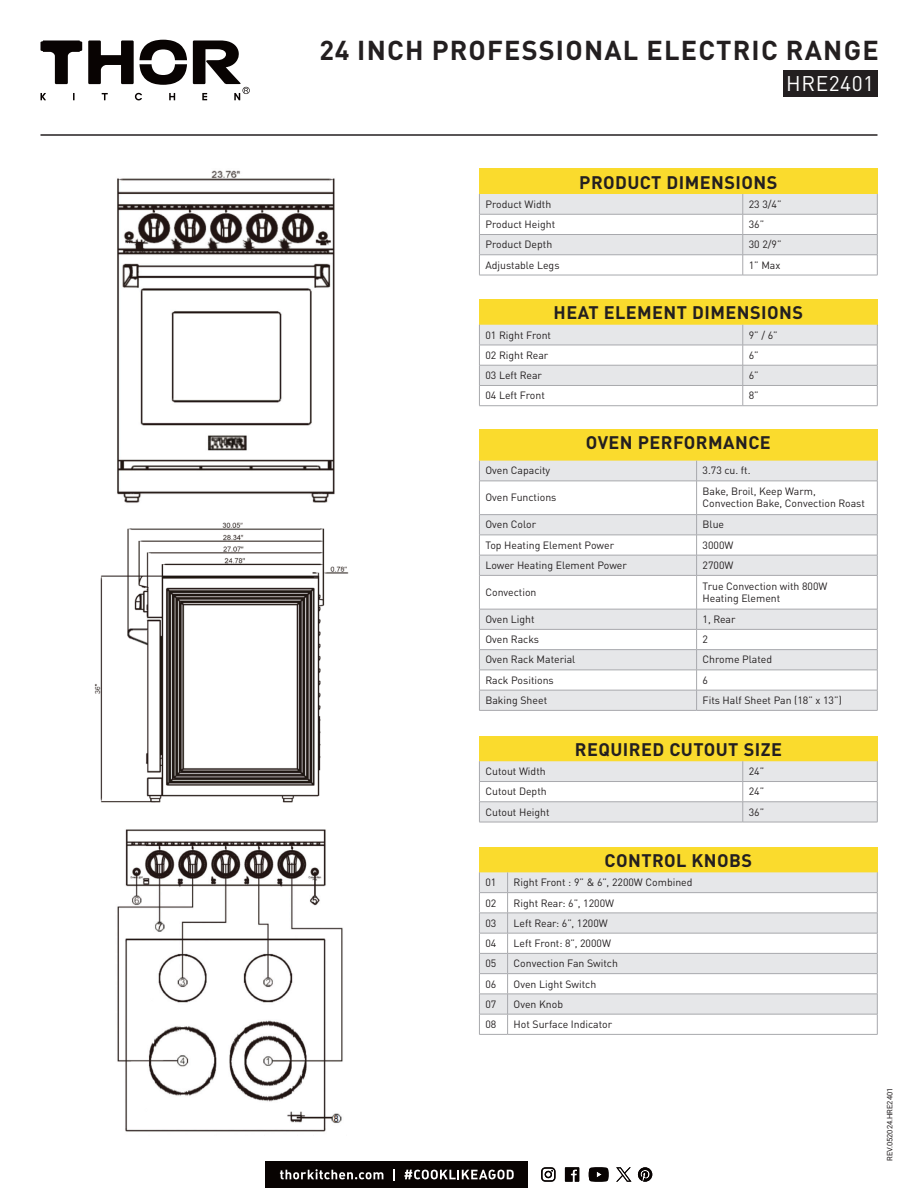
<style>
.page{position:relative;width:918px;height:1188px;background:#fff}
.page>*{position:absolute;margin:0;border:0;box-sizing:border-box;transform-origin:0 0}
.t1{font:700 27px "DIN Pro";letter-spacing:.045em;color:#231f20}
.t2{font:21px "DIN Pro";letter-spacing:.025em;color:#fff}
.t3{font:700 18px "DIN Pro";letter-spacing:.025em;color:#231f20}
.t4{font:10.5px "DIN Pro";color:#231f20}
.t5{font:7.5px "Roboto";color:#231f20}
</style>
<div class="page">
<svg style="left:88px;top:40px;width:99px;height:45px"></svg>
<svg style="left:41px;top:93px;width:5px;height:7px"></svg>
<svg style="left:73px;top:93px;width:2px;height:7px"></svg>
<svg style="left:102px;top:93px;width:6px;height:7px"></svg>
<svg style="left:135px;top:93px;width:7px;height:7px"></svg>
<svg style="left:169px;top:93px;width:6px;height:7px"></svg>
<svg style="left:193px;top:40px;width:57px;height:60px"></svg>
<svg style="left:40px;top:40px;width:42px;height:44px"></svg>
<div style="left:266px;top:1161px;width:262px;height:27px;background:#080302"></div>
<svg style="left:280px;top:1169px;width:103px;height:10px"></svg>
<svg style="left:393px;top:1169px;width:2px;height:11px"></svg>
<svg style="left:404px;top:1170px;width:110px;height:9px"></svg>
<svg style="left:541px;top:1167px;width:15px;height:15px"></svg>
<svg style="left:565px;top:1167px;width:14px;height:15px"></svg>
<svg style="left:589px;top:1167px;width:20px;height:15px"></svg>
<svg style="left:638px;top:1167px;width:14px;height:15px"></svg>
<svg style="left:616px;top:1167px;width:15px;height:15px"></svg>
<div style="left:783px;top:70px;width:95px;height:27px;background:#231f20"></div>
<hr style="left:40px;top:134px;width:838px;height:2px;background:#231f20">
<div style="left:479px;top:169px;width:399px;height:25px;background:#fadb2d"></div>
<svg style="left:479px;top:194px;width:399px;height:81px"></svg>
<hr style="left:479px;top:275px;width:264px;height:1px;background:#a8a9ad">
<hr style="left:743px;top:275px;width:134px;height:1px;background:#a8a9ad">
<div style="left:479px;top:736px;width:399px;height:25px;background:#fadb2d"></div>
<svg style="left:479px;top:761px;width:399px;height:61px"></svg>
<hr style="left:479px;top:822px;width:264px;height:1px;background:#a8a9ad">
<hr style="left:743px;top:822px;width:134px;height:1px;background:#a8a9ad">
<div style="left:479px;top:847px;width:399px;height:25px;background:#fadb2d"></div>
<svg style="left:508px;top:872px;width:369px;height:142px;fill:#e6e7e9"></svg>
<hr style="left:508px;top:892px;width:370px;height:1px;background:#a8a9ad">
<hr style="left:508px;top:913px;width:370px;height:1px;background:#a8a9ad">
<hr style="left:508px;top:933px;width:370px;height:1px;background:#a8a9ad">
<hr style="left:508px;top:953px;width:370px;height:1px;background:#a8a9ad">
<hr style="left:508px;top:973px;width:370px;height:1px;background:#a8a9ad">
<hr style="left:508px;top:994px;width:370px;height:1px;background:#a8a9ad">
<hr style="left:508px;top:1014px;width:370px;height:1px;background:#a8a9ad">
<svg style="left:877px;top:872px;width:1px;height:162px"></svg>
<svg style="left:479px;top:872px;width:29px;height:163px"></svg>
<hr style="left:508px;top:1034px;width:370px;height:1px;background:#a8a9ad">
<div style="left:479px;top:429px;width:399px;height:32px;background:#fadb2d"></div>
<svg style="left:480px;top:461px;width:397px;height:249px;fill:#e6e7e9"></svg>
<svg style="left:479px;top:461px;width:1px;height:20px"></svg>
<svg style="left:696px;top:461px;width:1px;height:20px"></svg>
<svg style="left:877px;top:461px;width:1px;height:20px"></svg>
<hr style="left:479px;top:481px;width:218px;height:1px;background:#a8a9ad">
<hr style="left:479px;top:481px;width:1px;height:33px;background:#a8a9ad">
<hr style="left:697px;top:481px;width:180px;height:1px;background:#a8a9ad">
<hr style="left:696px;top:481px;width:1px;height:33px;background:#a8a9ad">
<hr style="left:877px;top:481px;width:1px;height:33px;background:#a8a9ad">
<hr style="left:479px;top:514px;width:218px;height:1px;background:#a8a9ad">
<hr style="left:697px;top:514px;width:180px;height:1px;background:#a8a9ad">
<hr style="left:479px;top:535px;width:218px;height:1px;background:#a8a9ad">
<hr style="left:697px;top:535px;width:180px;height:1px;background:#a8a9ad">
<hr style="left:479px;top:555px;width:218px;height:1px;background:#a8a9ad">
<svg style="left:479px;top:515px;width:1px;height:60px"></svg>
<hr style="left:697px;top:555px;width:180px;height:1px;background:#a8a9ad">
<svg style="left:696px;top:515px;width:1px;height:60px"></svg>
<svg style="left:877px;top:515px;width:1px;height:60px"></svg>
<hr style="left:479px;top:575px;width:218px;height:1px;background:#a8a9ad">
<hr style="left:479px;top:576px;width:1px;height:33px;background:#a8a9ad">
<hr style="left:697px;top:575px;width:180px;height:1px;background:#a8a9ad">
<hr style="left:696px;top:576px;width:1px;height:33px;background:#a8a9ad">
<hr style="left:877px;top:576px;width:1px;height:33px;background:#a8a9ad">
<hr style="left:479px;top:609px;width:218px;height:1px;background:#a8a9ad">
<hr style="left:697px;top:609px;width:180px;height:1px;background:#a8a9ad">
<svg style="left:696px;top:609px;width:1px;height:101px"></svg>
<hr style="left:479px;top:710px;width:218px;height:1px;background:#a8a9ad">
<hr style="left:697px;top:710px;width:180px;height:1px;background:#a8a9ad">
<hr style="left:479px;top:629px;width:218px;height:1px;background:#a8a9ad">
<hr style="left:697px;top:629px;width:180px;height:1px;background:#a8a9ad">
<hr style="left:479px;top:649px;width:218px;height:1px;background:#a8a9ad">
<hr style="left:697px;top:649px;width:180px;height:1px;background:#a8a9ad">
<hr style="left:479px;top:670px;width:218px;height:1px;background:#a8a9ad">
<svg style="left:479px;top:609px;width:1px;height:101px"></svg>
<hr style="left:697px;top:670px;width:180px;height:1px;background:#a8a9ad">
<svg style="left:877px;top:609px;width:1px;height:101px"></svg>
<hr style="left:479px;top:690px;width:218px;height:1px;background:#a8a9ad">
<hr style="left:697px;top:690px;width:180px;height:1px;background:#a8a9ad">
<div style="left:479px;top:299px;width:399px;height:27px;background:#fadb2d"></div>
<svg style="left:479px;top:325px;width:399px;height:81px"></svg>
<hr style="left:479px;top:405px;width:264px;height:1px;background:#a8a9ad">
<hr style="left:743px;top:405px;width:134px;height:1px;background:#a8a9ad">
<img style="left:117px;top:170px;width:218px;height:333px">
<img style="left:94px;top:522px;width:255px;height:281px">
<img style="left:117px;top:829px;width:226px;height:303px">
<p class="t1" style="left:319px;top:27px;width:561px">24 INCH PROFESSIONAL ELECTRIC RANGE</p>
<p class="t2" style="left:786px;top:67px;width:89px">HRE2401</p>
<p class="t3" style="left:579px;top:168px;width:200px">PRODUCT DIMENSIONS</p>
<p class="t4" style="left:485px;top:196px;width:67px">Product Width</p>
<p class="t4" style="left:749px;top:196px;width:34px">23 3/4”</p>
<p class="t4" style="left:485px;top:216px;width:71px">Product Height</p>
<p class="t4" style="left:749px;top:216px;width:17px">36”</p>
<p class="t4" style="left:485px;top:236px;width:68px">Product Depth</p>
<p class="t4" style="left:749px;top:236px;width:34px">30 2/9”</p>
<p class="t4" style="left:485px;top:257px;width:76px">Adjustable Legs</p>
<p class="t4" style="left:749px;top:257px;width:33px">1” Max</p>
<p class="t3" style="left:554px;top:298px;width:251px">HEAT ELEMENT DIMENSIONS</p>
<p class="t4" style="left:485px;top:327px;width:67px">01 Right Front</p>
<p class="t4" style="left:749px;top:327px;width:31px">9” / 6”</p>
<p class="t4" style="left:485px;top:347px;width:64px">02 Right Rear</p>
<p class="t4" style="left:749px;top:347px;width:12px">6”</p>
<p class="t4" style="left:485px;top:367px;width:58px">03 Left Rear</p>
<p class="t4" style="left:749px;top:367px;width:12px">6”</p>
<p class="t4" style="left:485px;top:387px;width:61px">04 Left Front</p>
<p class="t4" style="left:749px;top:387px;width:12px">8”</p>
<p class="t3" style="left:586px;top:428px;width:187px">OVEN PERFORMANCE</p>
<p class="t4" style="left:485px;top:462px;width:66px">Oven Capacity</p>
<p class="t4" style="left:703px;top:462px;width:50px">3.73 cu. ft.</p>
<p class="t4" style="left:485px;top:489px;width:73px">Oven Functions</p>
<p class="t4" style="left:703px;top:483px;width:115px">Bake, Broil, Keep Warm,</p>
<p class="t4" style="left:703px;top:495px;width:164px">Convection Bake, Convection Roast</p>
<p class="t4" style="left:485px;top:516px;width:52px">Oven Color</p>
<p class="t4" style="left:703px;top:516px;width:23px">Blue</p>
<p class="t4" style="left:485px;top:537px;width:130px">Top Heating Element Power</p>
<p class="t4" style="left:703px;top:537px;width:32px">3000W</p>
<p class="t4" style="left:485px;top:557px;width:143px">Lower Heating Element Power</p>
<p class="t4" style="left:703px;top:557px;width:32px">2700W</p>
<p class="t4" style="left:485px;top:584px;width:53px">Convection</p>
<p class="t4" style="left:703px;top:578px;width:126px">True Convection with 800W</p>
<p class="t4" style="left:703px;top:590px;width:79px">Heating Element</p>
<p class="t4" style="left:485px;top:611px;width:51px">Oven Light</p>
<p class="t4" style="left:703px;top:611px;width:34px">1, Rear</p>
<p class="t4" style="left:485px;top:631px;width:55px">Oven Racks</p>
<p class="t4" style="left:703px;top:631px;width:7px">2</p>
<p class="t4" style="left:485px;top:651px;width:91px">Oven Rack Material</p>
<p class="t4" style="left:703px;top:651px;width:71px">Chrome Plated</p>
<p class="t4" style="left:485px;top:672px;width:70px">Rack Positions</p>
<p class="t4" style="left:703px;top:672px;width:7px">6</p>
<p class="t4" style="left:485px;top:692px;width:63px">Baking Sheet</p>
<p class="t4" style="left:703px;top:692px;width:141px">Fits Half Sheet Pan (18” x 13”)</p>
<p class="t3" style="left:575px;top:735px;width:209px">REQUIRED CUTOUT SIZE</p>
<p class="t4" style="left:485px;top:763px;width:62px">Cutout Width</p>
<p class="t4" style="left:749px;top:763px;width:17px">24”</p>
<p class="t4" style="left:485px;top:783px;width:63px">Cutout Depth</p>
<p class="t4" style="left:749px;top:783px;width:17px">24”</p>
<p class="t4" style="left:485px;top:804px;width:66px">Cutout Height</p>
<p class="t4" style="left:749px;top:804px;width:17px">36”</p>
<p class="t3" style="left:605px;top:846px;width:149px">CONTROL KNOBS</p>
<p class="t4" style="left:485px;top:874px;width:12px">01</p>
<p class="t4" style="left:514px;top:874px;width:180px">Right Front : 9” &amp; 6”, 2200W Combined</p>
<p class="t4" style="left:485px;top:894px;width:12px">02</p>
<p class="t4" style="left:514px;top:894px;width:102px">Right Rear: 6”, 1200W</p>
<p class="t4" style="left:485px;top:915px;width:12px">03</p>
<p class="t4" style="left:514px;top:915px;width:96px">Left Rear: 6”, 1200W</p>
<p class="t4" style="left:485px;top:935px;width:12px">04</p>
<p class="t4" style="left:514px;top:935px;width:99px">Left Front: 8”, 2000W</p>
<p class="t4" style="left:485px;top:955px;width:12px">05</p>
<p class="t4" style="left:514px;top:955px;width:106px">Convection Fan Switch</p>
<p class="t4" style="left:485px;top:975px;width:12px">06</p>
<p class="t4" style="left:514px;top:975px;width:84px">Oven Light Switch</p>
<p class="t4" style="left:485px;top:996px;width:12px">07</p>
<p class="t4" style="left:514px;top:996px;width:51px">Oven Knob</p>
<p class="t4" style="left:485px;top:1016px;width:12px">08</p>
<p class="t4" style="left:514px;top:1016px;width:100px">Hot Surface Indicator</p>
<p class="t5" style="left:885px;top:1161px;width:75px;rotate:-90deg">REV.052024.HRE2401</p>
</div>
